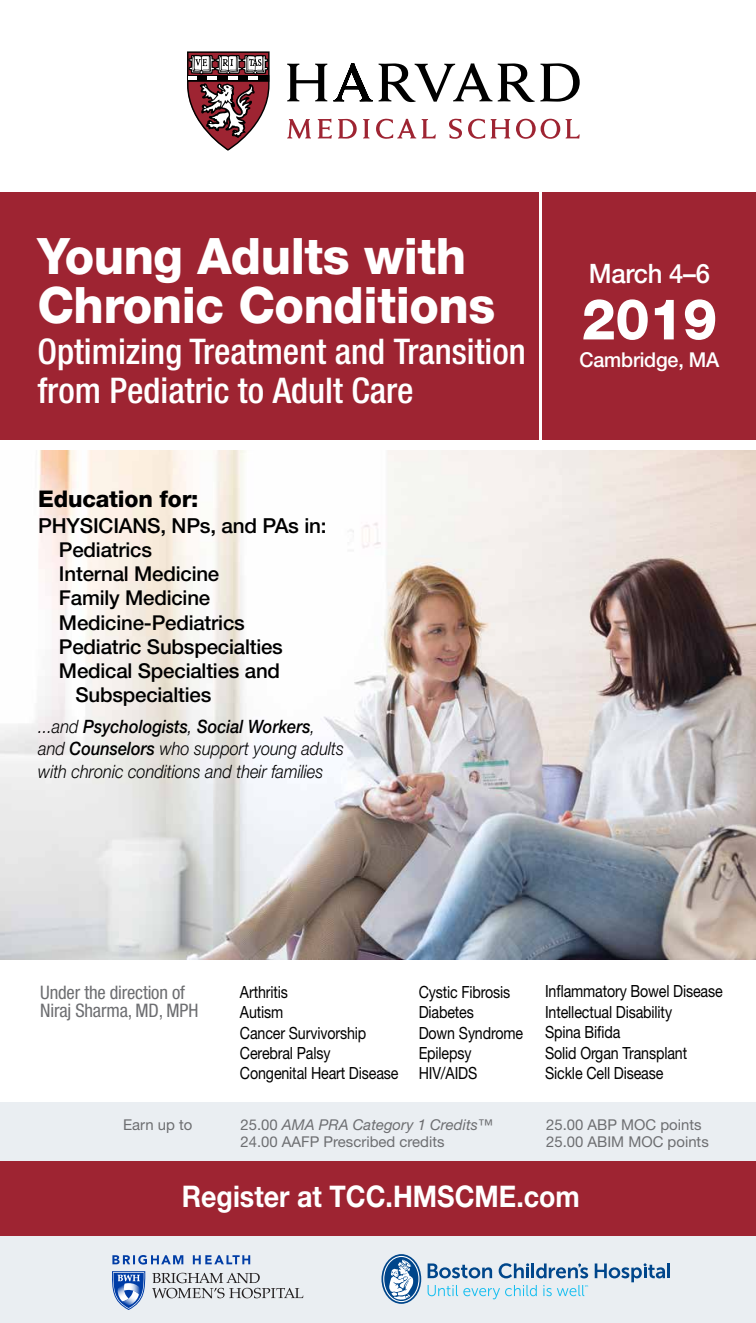
<style>
.page{position:relative;width:756px;height:1323px;background:#fff}
.page>*{position:absolute;margin:0;border:0;box-sizing:border-box;transform-origin:0 0}
.t1{font:800 56.7px "Helvetica Neue LT Std";color:#fff;scale:.96 1}
.t2{font:800 50.4px/48.5px "Helvetica Neue LT Std";letter-spacing:-.01em;color:#fff;scale:.96 1}
.t3{font:500 condensed 35.35px/39.2px "Helvetica Neue LT Std";color:#fff}
.t4{font:700 29.75px "Helvetica Neue LT Std";color:#fff;scale:.9 1}
.t5{font:500 26.78px "Helvetica Neue LT Std";letter-spacing:-.01em;color:#fff;scale:.96 1}
.t6{font:800 23.1px "Helvetica Neue LT Std";letter-spacing:-.01em;color:#000}
.t7{font:500 20.65px "Helvetica Neue LT Std";letter-spacing:-.01em;color:#000}
.t8{font:500 20.47px "Helvetica Neue LT Std";letter-spacing:-.01em;color:#000}
.t9{font:500 20.47px "Helvetica Neue LT Std";letter-spacing:-.01em;color:#fff;scale:.96 1}
.t10{font:condensed 18.55px/18.6px "Helvetica Neue LT Std";letter-spacing:-.01em;color:#6d6e71}
.t11{font:italic 300 18.38px/22.4px "Helvetica Neue LT Std";color:#000;scale:.89 1}
.t12{font:16.8px/20.5px "Helvetica Neue LT Std";letter-spacing:-.01em;color:#000;scale:.85 1}
.t13{font:14.88px "Helvetica Neue LT Std";color:#6d6e71}
.t14{font:italic 14.88px "Helvetica Neue LT Std";color:#6d6e71}
.s1{font-weight:500}
.s2{font-style:normal}
</style>
<div class="page">
<svg style="left:287px;top:63px;width:293px;height:39px"></svg>
<svg style="left:287px;top:119px;width:293px;height:20px"></svg>
<svg style="left:187px;top:51px;width:83px;height:100px"></svg>
<div style="left:0;top:1102px;width:756px;height:59px;background:#eaeef2"></div>
<img style="left:0;top:450px;width:756px;height:510px">
<div style="left:0;top:192px;width:539px;height:247px;background:#9e2432"></div>
<div style="left:543px;top:192px;width:213px;height:247px;background:#9e2432"></div>
<div style="left:0;top:1229px;width:756px;height:94px;background:#eaeef2"></div>
<div style="left:0;top:1161px;width:756px;height:74px;background:#9e2432"></div>
<svg style="left:112px;top:1271px;width:33px;height:39px"></svg>
<svg style="left:152px;top:1273px;width:151px;height:25px"></svg>
<svg style="left:112px;top:1255px;width:138px;height:10px"></svg>
<svg style="left:381px;top:1254px;width:40px;height:50px"></svg>
<svg style="left:383px;top:1256px;width:37px;height:46px"></svg>
<svg style="left:428px;top:1285px;width:109px;height:14px"></svg>
<svg style="left:543px;top:1285px;width:45px;height:11px"></svg>
<hr style="left:667px;top:1263px;width:3px;height:15px;background:#00468b">
<svg style="left:428px;top:1263px;width:64px;height:15px"></svg>
<svg style="left:499px;top:1263px;width:89px;height:15px"></svg>
<svg style="left:595px;top:1263px;width:70px;height:19px"></svg>
<h2 class="t2" style="left:37px;top:232px;width:479px">Young Adults with<br>Chronic Conditions</h2>
<h3 class="t3" style="left:37px;top:332px;width:490px">Optimizing Treatment and Transition from Pediatric to Adult Care</h3>
<h3 class="t6" style="left:38px;top:485px;width:162px">Education for:</h3>
<p class="t7" style="left:38px;top:513px;width:290px">PHYSICIANS, NPs, and PAs in:</p>
<p class="t8" style="left:59px;top:537px;width:95px">Pediatrics</p>
<p class="t8" style="left:59px;top:562px;width:162px">Internal Medicine</p>
<p class="t8" style="left:59px;top:586px;width:153px">Family Medicine</p>
<p class="t8" style="left:59px;top:610px;width:187px">Medicine-Pediatrics</p>
<p class="t8" style="left:59px;top:634px;width:225px">Pediatric Subspecialties</p>
<p class="t8" style="left:59px;top:658px;width:223px">Medical Specialties and</p>
<p class="t8" style="left:75px;top:683px;width:137px">Subspecialties</p>
<p class="t11" style="left:38px;top:715px;width:345px">...and <span class="s1">Psychologists</span>, <span class="s1">Social Workers</span>, and <span class="s1">Counselors</span> who support young adults with chronic conditions and their families</p>
<h3 class="t5" style="left:589px;top:257px;width:128px">March 4–6</h3>
<h1 class="t1" style="left:582px;top:286px;width:143px">2019</h1>
<p class="t9" style="left:580px;top:348px;width:147px">Cambridge, MA</p>
<p class="t10" style="left:40px;top:983px;width:160px">Under the direction of<br>Niraj Sharma, MD, MPH</p>
<p class="t12" style="left:419px;top:981px;width:124px">Cystic Fibrosis<br>Diabetes<br>Down Syndrome<br>Epilepsy<br>HIV/AIDS</p>
<p class="t12" style="left:545px;top:981px;width:211px">Inflammatory Bowel Disease<br>Intellectual Disability<br>Spina Bifida<br>Solid Organ Transplant<br>Sickle Cell Disease</p>
<p class="t13" style="left:123px;top:1116px;width:71px">Earn up to</p>
<p class="t14" style="left:240px;top:1116px;width:254px"><span class="s2">25.00</span> AMA PRA Category 1 Credits<span class="s2">™</span></p>
<p class="t13" style="left:546px;top:1116px;width:157px">25.00 ABP MOC points</p>
<p class="t13" style="left:240px;top:1133px;width:206px">24.00 AAFP Prescribed credits</p>
<p class="t13" style="left:546px;top:1133px;width:164px">25.00 ABIM MOC points</p>
<p class="t12" style="left:240px;top:981px;width:188px">Arthritis<br>Autism<br>Cancer Survivorship<br>Cerebral Palsy<br>Congenital Heart Disease</p>
<h3 class="t4" style="left:182px;top:1178px;width:444px">Register at TCC.HMSCME.com</h3>
</div>
